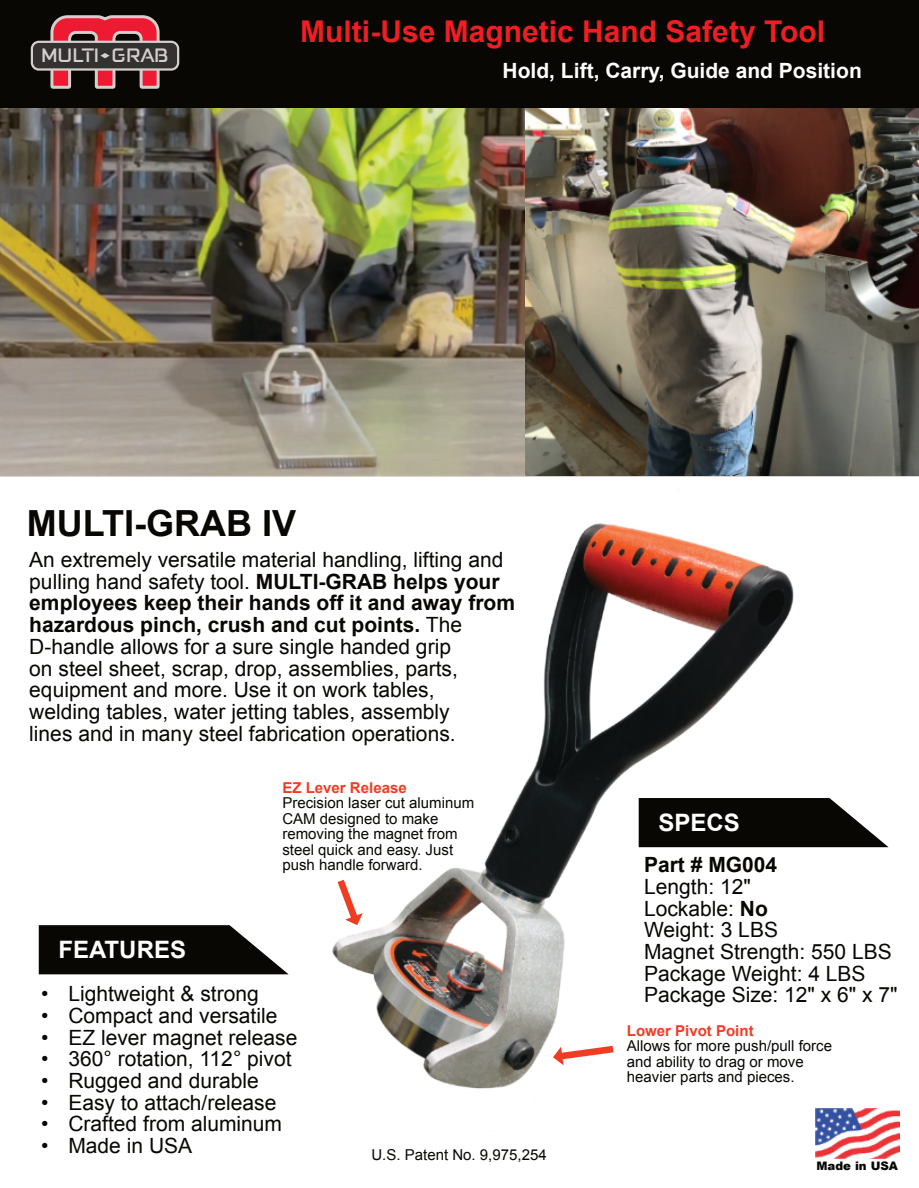
<style>
.page{position:relative;width:919px;height:1188px;background:#fff}
.page>*{position:absolute;margin:0;border:0;box-sizing:border-box;transform-origin:0 0}
.t1{font:700 36px "Arial";color:#080704}
.t2{font:700 30px "Arial";color:#ee1e23}
.t3{font:700 24px "Arial";color:#fff}
.t4{font:21px/21.8px "Arial";color:#080704}
.t5{font:700 21px "Arial";color:#fff}
.t6{font:700 21px "Arial";color:#080704}
.t7{font:500 18.9px "Felonast";color:#d4cfcd}
.t8{font:15px/15.5px "Arial";color:#080704}
.t9{font:700 15px "Arial";color:#ef3d24}
.t10{font:900 11.7px "Arial";color:#080704}
.s1{font-weight:700}
</style>
<div class="page">
<img style="left:0;top:108px;width:525px;height:368px">
<img style="left:525px;top:108px;width:393px;height:368px">
<img style="left:815px;top:1109px;width:84px;height:49px">
<div style="left:0;top:0;width:918px;height:108px;background:#080704"></div>
<div style="left:31px;top:41px;width:148px;height:30px;background:#343231;border:2px solid #d4cfcd;border-radius:7px"></div>
<svg style="left:49px;top:15px;width:112px;height:74px"></svg>
<img style="left:332px;top:523px;width:461px;height:566px">
<svg style="left:638px;top:798px;width:250px;height:49px;background:#252422"></svg>
<svg style="left:39px;top:925px;width:249px;height:49px;background:#242321"></svg>
<svg style="left:337px;top:880px;width:26px;height:45px"></svg>
<svg style="left:553px;top:1046px;width:60px;height:19px"></svg>
<p class="t7" style="left:41px;top:48px;width:129px">MULTI GRAB</p>
<h2 class="t2" style="left:300px;top:20px;width:526px">Multi-Use Magnetic Hand Safety Tool</h2>
<p class="t5" style="left:502px;top:62px;width:360px">Hold, Lift, Carry, Guide and Position</p>
<h1 class="t1" style="left:27px;top:510px;width:271px">MULTI-GRAB IV</h1>
<p class="t4" style="left:29px;top:551px;width:487px">An extremely versatile material handling, lifting and pulling hand safety tool. <span class="s1">MULTI-GRAB helps your employees keep their hands off it and away from hazardous pinch, crush and cut points.</span> The D-handle allows for a sure single handed grip<br>on steel sheet, scrap, drop, assemblies, parts, equipment and more. Use it on work tables,<br>welding tables, water jetting tables, assembly<br>lines and in many steel fabrication operations.</p>
<p class="t9" style="left:282px;top:782px;width:126px">EZ Lever Release</p>
<p class="t8" style="left:282px;top:797px;width:193px">Precision laser cut aluminum<br>CAM designed to make removing the magnet from steel quick and easy. Just push handle forward.</p>
<p class="t3" style="left:58px;top:941px;width:129px">FEATURES</p>
<p class="t4" style="left:41px;top:985px;width:219px">• Lightweight &amp; strong</p>
<p class="t4" style="left:41px;top:1007px;width:238px">• Compact and versatile</p>
<p class="t4" style="left:41px;top:1028px;width:258px">• EZ lever magnet release</p>
<p class="t4" style="left:41px;top:1050px;width:252px">• 360° rotation, 112° pivot</p>
<p class="t4" style="left:41px;top:1072px;width:219px">• Rugged and durable</p>
<p class="t4" style="left:41px;top:1093px;width:237px">• Easy to attach/release</p>
<p class="t4" style="left:41px;top:1115px;width:242px">• Crafted from aluminum</p>
<p class="t4" style="left:41px;top:1137px;width:153px">• Made in USA</p>
<p class="t8" style="left:371px;top:1148px;width:177px">U.S. Patent No. 9,975,254</p>
<p class="t3" style="left:658px;top:814px;width:83px">SPECS</p>
<p class="t6" style="left:644px;top:857px;width:135px">Part # MG004</p>
<p class="t4" style="left:644px;top:878px;width:255px">Length: 12"<br>Lockable: <span class="s1">No<br></span>Weight: 3 LBS<br>Magnet Strength: 550 LBS<br>Package Weight: 4 LBS<br>Package Size: 12" x 6" x 7"</p>
<p class="t9" style="left:626px;top:1025px;width:128px">Lower Pivot Point</p>
<p class="t8" style="left:626px;top:1039px;width:207px">Allows for more push/pull force and ability to drag or move heavier parts and pieces.</p>
<p class="t10" style="left:816px;top:1162px;width:83px">Made in USA</p>
</div>
